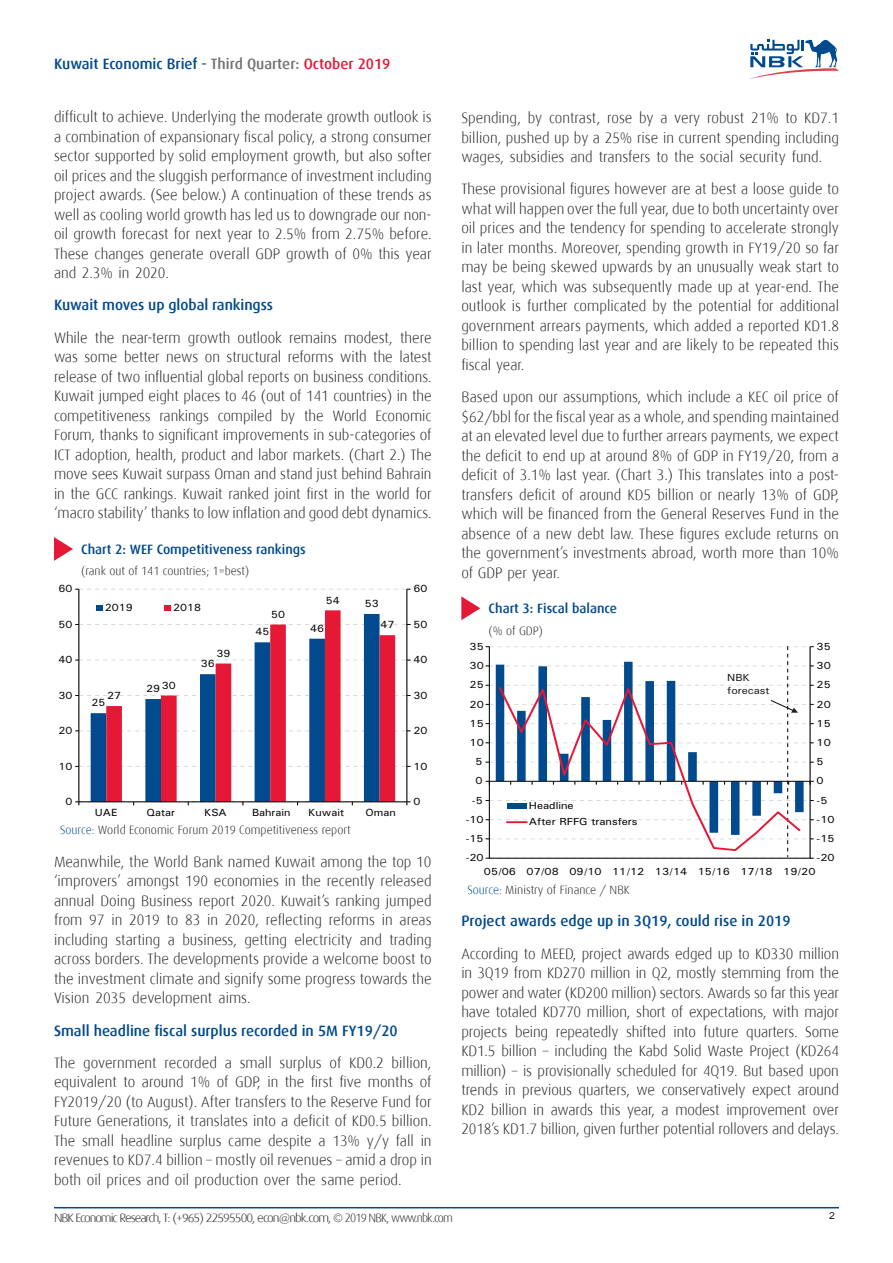
<style>
.page{position:relative;width:893px;height:1263px;background:#fff}
.page>*{position:absolute;margin:0;border:0;box-sizing:border-box;transform-origin:0 0}
.t1{font:300 15px/19.5px "Dax";color:#231f20;text-align:justify}
.t2{font:500 15px "Dax";color:#004a8d}
.t3{font:500 13.5px "Dax";color:#004a8d}
.t4{font:300 12px "Dax";letter-spacing:-.005em;color:#231f20}
.t5{font:300 12px "Dax";letter-spacing:-.07em;color:#231f20;scale:1.1 1}
.t6{font:10.35px "Univers";color:#050504;scale:1.07 1}
.t7{font:10.2px/16.6px "Univers";color:#050504;scale:1.1 1}
.t8{font:10.2px/12.6px "Univers";letter-spacing:-.005em;color:#231f20;scale:1.1 1}
.t9{font:9.6px "Arial";color:#231f20;scale:1.1 1}
.s1{color:#717275}
.s2{color:#e51836}
.s3{color:#004a8d}
</style>
<div class="page">
<hr style="left:54px;top:1207px;width:785px;height:1px;background:#004a8d">
<svg style="left:749px;top:40px;width:90px;height:39px"></svg>
<svg style="left:54px;top:537px;width:19px;height:24px"></svg>
<svg style="left:486px;top:646px;width:328px;height:213px"></svg>
<svg style="left:497px;top:683px;width:305px;height:169px"></svg>
<svg style="left:91px;top:713px;width:15px;height:88px"></svg>
<svg style="left:106px;top:610px;width:289px;height:191px"></svg>
<hr style="left:406px;top:589px;width:1px;height:213px;background:#050504">
<hr style="left:78px;top:589px;width:1px;height:213px;background:#050504">
<svg style="left:75px;top:589px;width:336px;height:1px"></svg>
<svg style="left:75px;top:624px;width:336px;height:1px"></svg>
<svg style="left:75px;top:659px;width:336px;height:2px"></svg>
<svg style="left:75px;top:695px;width:336px;height:1px"></svg>
<svg style="left:75px;top:730px;width:336px;height:2px"></svg>
<svg style="left:75px;top:766px;width:336px;height:1px"></svg>
<svg style="left:75px;top:801px;width:336px;height:4px"></svg>
<svg style="left:96px;top:605px;width:6px;height:6px"></svg>
<div style="left:164px;top:605px;width:7px;height:6px;background:#e51836"></div>
<svg style="left:461px;top:596px;width:19px;height:24px"></svg>
<p class="t2" style="left:54px;top:55px;width:338px">Kuwait Economic Brief - <span class="s1">Third Quarter:</span> <span class="s2">October 2019</span></p>
<p class="t1" style="left:54px;top:107px;width:379px">difficult to achieve. Underlying the moderate growth outlook is a combination of expansionary fiscal policy, a strong consumer sector supported by solid employment growth, but also softer oil prices and the sluggish performance of investment including project awards. (See below.) A continuation of these trends as well as cooling world growth has led us to downgrade our non&shy;oil growth forecast for next year to 2.5% from 2.75% before.<br>These changes generate overall GDP growth of 0% this year and 2.3% in 2020.</p>
<p class="t2" style="left:54px;top:297px;width:220px">Kuwait moves up global rankingss</p>
<p class="t1" style="left:54px;top:328px;width:379px">While the near-term growth outlook remains modest, there was some better news on structural reforms with the latest release of two influential global reports on business conditions.<br>Kuwait jumped eight places to 46 (out of 141 countries) in the competitiveness rankings compiled by the World Economic Forum, thanks to significant improvements in sub-categories of ICT adoption, health, product and labor markets. (Chart 2.) The move sees Kuwait surpass Oman and stand just behind Bahrain in the GCC rankings. Kuwait ranked joint first in the world for ‘macro stability’ thanks to low inflation and good debt dynamics.</p>
<p class="t3" style="left:81px;top:541px;width:226px">Chart 2: WEF Competitiveness rankings</p>
<p class="t4" style="left:81px;top:564px;width:170px">(rank out of 141 countries; 1=best)</p>
<p class="t6" style="left:59px;top:582px;width:15px">60</p>
<p class="t6" style="left:413px;top:582px;width:15px">60</p>
<p class="t6" style="left:105px;top:601px;width:28px">2019</p>
<p class="t6" style="left:173px;top:601px;width:28px">2018</p>
<p class="t6" style="left:271px;top:608px;width:15px">50</p>
<p class="t6" style="left:326px;top:593px;width:15px">54</p>
<p class="t6" style="left:365px;top:597px;width:15px">53</p>
<p class="t6" style="left:59px;top:618px;width:15px">50</p>
<p class="t6" style="left:255px;top:625px;width:15px">45</p>
<p class="t6" style="left:310px;top:622px;width:15px">46</p>
<p class="t6" style="left:380px;top:618px;width:15px">47</p>
<p class="t6" style="left:413px;top:618px;width:15px">50</p>
<p class="t6" style="left:59px;top:653px;width:15px">40</p>
<p class="t6" style="left:216px;top:647px;width:15px">39</p>
<p class="t6" style="left:201px;top:657px;width:15px">36</p>
<p class="t6" style="left:413px;top:653px;width:15px">40</p>
<p class="t6" style="left:59px;top:689px;width:15px">30</p>
<p class="t6" style="left:107px;top:689px;width:15px">27</p>
<p class="t6" style="left:91px;top:696px;width:15px">25</p>
<p class="t6" style="left:162px;top:679px;width:15px">30</p>
<p class="t6" style="left:146px;top:682px;width:15px">29</p>
<p class="t6" style="left:413px;top:689px;width:15px">30</p>
<p class="t6" style="left:59px;top:724px;width:15px">20</p>
<p class="t6" style="left:413px;top:724px;width:15px">20</p>
<p class="t6" style="left:59px;top:760px;width:15px">10</p>
<p class="t6" style="left:413px;top:760px;width:15px">10</p>
<p class="t6" style="left:66px;top:795px;width:8px">0</p>
<p class="t6" style="left:413px;top:795px;width:8px">0</p>
<p class="t6" style="left:95px;top:806px;width:23px">UAE</p>
<p class="t6" style="left:147px;top:806px;width:28px">Qatar</p>
<p class="t6" style="left:204px;top:806px;width:23px">KSA</p>
<p class="t6" style="left:252px;top:806px;width:37px">Bahrain</p>
<p class="t6" style="left:308px;top:806px;width:35px">Kuwait</p>
<p class="t6" style="left:366px;top:806px;width:30px">Oman</p>
<p class="t4" style="left:60px;top:824px;width:292px"><span class="s3">Source:</span> World Economic Forum 2019 Competitiveness report</p>
<p class="t1" style="left:54px;top:852px;width:379px">Meanwhile, the World Bank named Kuwait among the top 10 ‘improvers’ amongst 190 economies in the recently released annual Doing Business report 2020. Kuwait’s ranking jumped from 97 in 2019 to 83 in 2020, reflecting reforms in areas including starting a business, getting electricity and trading across borders. The developments provide a welcome boost to the investment climate and signify some progress towards the Vision 2035 development aims.</p>
<p class="t2" style="left:54px;top:1022px;width:345px">Small headline fiscal surplus recorded in 5M FY19/20</p>
<p class="t1" style="left:54px;top:1053px;width:379px">The government recorded a small surplus of KD0.2 billion, equivalent to around 1% of GDP, in the first five months of FY2019/20 (to August). After transfers to the Reserve Fund for Future Generations, it translates into a deficit of KD0.5 billion.<br>The small headline surplus came despite a 13% y/y fall in revenues to KD7.4 billion – mostly oil revenues – amid a drop in both oil prices and oil production over the same period.</p>
<p class="t1" style="left:461px;top:108px;width:379px">Spending, by contrast, rose by a very robust 21% to KD7.1 billion, pushed up by a 25% rise in current spending including wages, subsidies and transfers to the social security fund.</p>
<p class="t1" style="left:461px;top:180px;width:379px">These provisional figures however are at best a loose guide to what will happen over the full year, due to both uncertainty over oil prices and the tendency for spending to accelerate strongly in later months. Moreover, spending growth in FY19/20 so far may be being skewed upwards by an unusually weak start to last year, which was subsequently made up at year-end. The outlook is further complicated by the potential for additional government arrears payments, which added a reported KD1.8 billion to spending last year and are likely to be repeated this fiscal year.</p>
<p class="t1" style="left:461px;top:387px;width:379px">Based upon our assumptions, which include a KEC oil price of $62/bbl for the fiscal year as a whole, and spending maintained at an elevated level due to further arrears payments, we expect the deficit to end up at around 8% of GDP in FY19/20, from a deficit of 3.1% last year. (Chart 3.) This translates into a post&shy;transfers deficit of around KD5 billion or nearly 13% of GDP, which will be financed from the General Reserves Fund in the absence of a new debt law. These figures exclude returns on the government’s investments abroad, worth more than 10% of GDP per year.</p>
<p class="t3" style="left:489px;top:601px;width:130px">Chart 3: Fiscal balance</p>
<p class="t4" style="left:489px;top:624px;width:56px">(% of GDP)</p>
<p class="t7" style="left:470px;top:638px;width:14px">35</p>
<p class="t7" style="left:817px;top:638px;width:14px">35</p>
<p class="t7" style="left:470px;top:657px;width:14px">30</p>
<p class="t7" style="left:817px;top:657px;width:14px">30</p>
<p class="t7" style="left:470px;top:676px;width:14px">25</p>
<p class="t8" style="left:727px;top:671px;width:40px">NBK forecast</p>
<p class="t7" style="left:817px;top:676px;width:14px">25</p>
<p class="t7" style="left:470px;top:695px;width:14px">20</p>
<p class="t7" style="left:817px;top:695px;width:14px">20</p>
<p class="t7" style="left:470px;top:715px;width:14px">15</p>
<p class="t7" style="left:817px;top:715px;width:14px">15</p>
<p class="t7" style="left:470px;top:734px;width:14px">10</p>
<p class="t7" style="left:817px;top:734px;width:14px">10</p>
<p class="t7" style="left:476px;top:753px;width:8px">5</p>
<p class="t7" style="left:817px;top:753px;width:8px">5</p>
<p class="t7" style="left:476px;top:772px;width:8px">0</p>
<p class="t7" style="left:817px;top:772px;width:8px">0</p>
<p class="t7" style="left:472px;top:792px;width:11px">-5</p>
<p class="t7" style="left:466px;top:811px;width:18px">-10</p>
<p class="t7" style="left:529px;top:797px;width:100px">Headline<br>After RFFG transfers</p>
<p class="t7" style="left:817px;top:792px;width:11px">-5</p>
<p class="t7" style="left:817px;top:811px;width:18px">-10</p>
<p class="t7" style="left:466px;top:830px;width:18px">-15</p>
<p class="t7" style="left:817px;top:830px;width:18px">-15</p>
<p class="t7" style="left:466px;top:849px;width:18px">-20</p>
<p class="t7" style="left:817px;top:849px;width:18px">-20</p>
<p class="t7" style="left:484px;top:863px;width:303px">05/06 07/08 09/10 11/12 13/14 15/16 17/18 19/20</p>
<p class="t4" style="left:467px;top:883px;width:164px"><span class="s3">Source:</span> Ministry of Finance / NBK</p>
<p class="t2" style="left:461px;top:913px;width:331px">Project awards edge up in 3Q19, could rise in 2019</p>
<p class="t1" style="left:461px;top:944px;width:379px">According to MEED, project awards edged up to KD330 million in 3Q19 from KD270 million in Q2, mostly stemming from the power and water (KD200 million) sectors. Awards so far this year have totaled KD770 million, short of expectations, with major projects being repeatedly shifted into future quarters. Some KD1.5 billion – including the Kabd Solid Waste Project (KD264 million) – is provisionally scheduled for 4Q19. But based upon trends in previous quarters, we conservatively expect around KD2 billion in awards this year, a modest improvement over 2018’s KD1.7 billion, given further potential rollovers and delays.</p>
<p class="t5" style="left:54px;top:1211px;width:364px">NBK Economic Research, T: (+965) 22595500, econ@nbk.com, © 2019 NBK, www.nbk.com</p>
<p class="t9" style="left:829px;top:1210px;width:7px">2</p>
</div>
